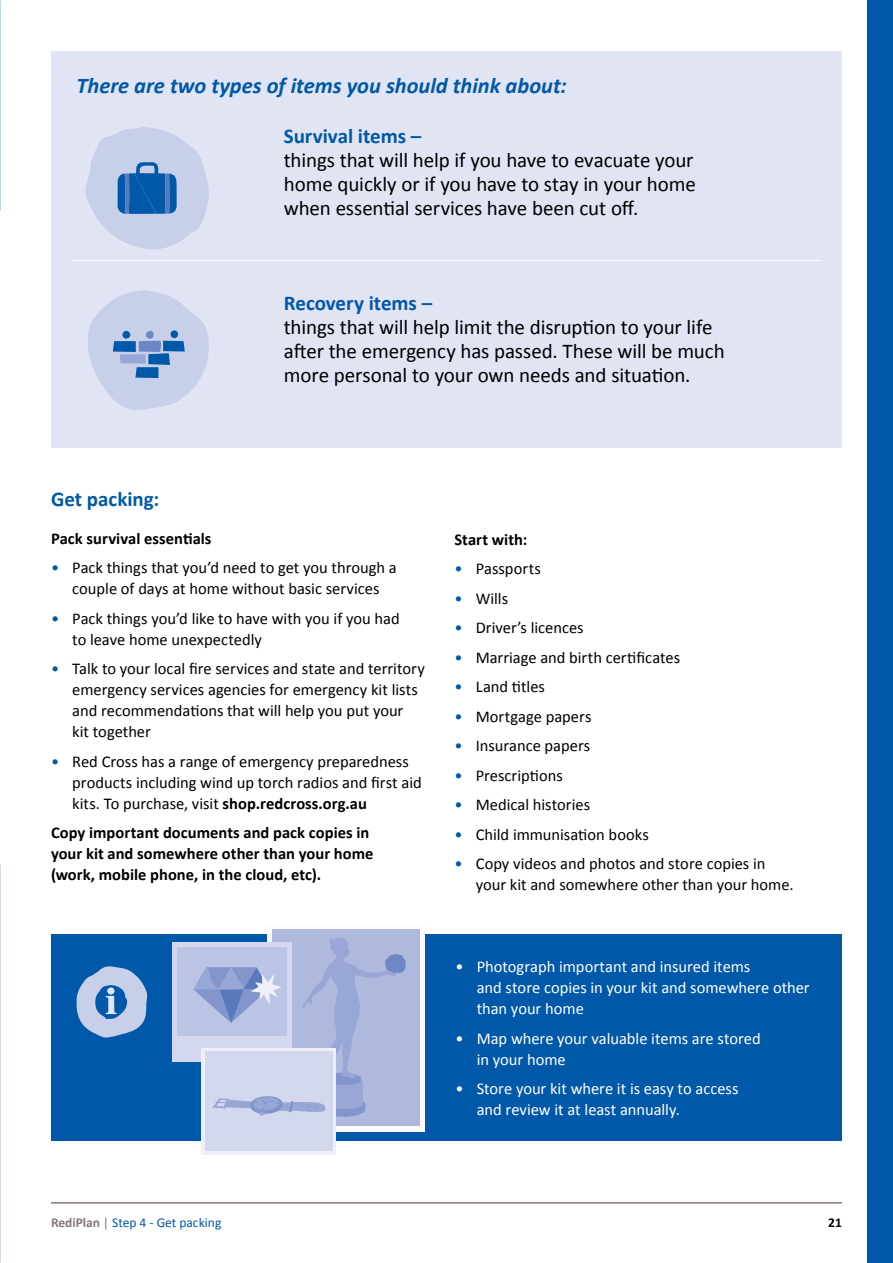
<style>
.page{position:relative;width:893px;height:1263px;background:#fff}
.page>*{position:absolute;margin:0;border:0;box-sizing:border-box;transform-origin:0 0}
.t1{font:italic 700 22.5px "Calibri";color:#0058a9}
.t2{font:21px/24px "Calibri";letter-spacing:-.005em;color:#000;text-align:justify}
.t3{font:700 21px "Calibri";color:#0058a9}
.t4{font:16.5px/21px "Calibri";color:#000}
.t5{font:16.5px/21px "Calibri";color:#fff}
.t6{font:700 16.5px/21px "Calibri";color:#000}
.t7{font:13.5px "Calibri";color:#0058a9}
.t8{font:700 13.5px "Calibri";color:#000}
.s1{color:#0058a9}
.s2{font-weight:700}
.s3{font-weight:700;color:#857777}
.s4{color:#857777}
</style>
<div class="page">
<hr style="left:51px;top:1202px;width:791px;height:1px;background:#857777">
<img style="left:0;top:198px;width:1px;height:939px">
<div style="left:867px;top:0;width:26px;height:1263px;background:#0058a9"></div>
<div style="left:51px;top:934px;width:791px;height:207px;background:#0058a9"></div>
<svg style="left:76px;top:966px;width:72px;height:72px"></svg>
<div style="left:268px;top:924px;width:157px;height:208px;background:#fffbfd"></div>
<div style="left:273px;top:929px;width:147px;height:197px;background:#afb9de"></div>
<div style="left:172px;top:942px;width:119px;height:120px;background:#d3d8ee"></div>
<div style="left:178px;top:947px;width:109px;height:89px;background:#bbc4e4"></div>
<div style="left:201px;top:1048px;width:134px;height:107px;background:#eeeff8"></div>
<div style="left:205px;top:1052px;width:127px;height:99px;background:#d3d8ee"></div>
<svg style="left:193px;top:938px;width:213px;height:179px"></svg>
<div style="left:51px;top:51px;width:791px;height:397px;background:#e1e4f3"></div>
<hr style="left:72px;top:260px;width:749px;height:1px;background:#fff">
<svg style="left:85px;top:127px;width:124px;height:122px"></svg>
<svg style="left:88px;top:290px;width:121px;height:120px"></svg>
<h1 class="t1" style="left:77px;top:72px;width:492px">There are two types of items you should think about:</h1>
<p class="t3" style="left:284px;top:123px;width:139px">Survival items –</p>
<p class="t2" style="left:284px;top:148px;width:414px">things that will help if you have to evacuate your home quickly or if you have to stay in your home when essential services have been cut off.</p>
<p class="t3" style="left:284px;top:290px;width:150px">Recovery items –</p>
<p class="t2" style="left:284px;top:315px;width:442px;text-align:left">things that will help limit the disruption to your life after the emergency has passed. These will be much more personal to your own needs and situation.</p>
<p class="t3" style="left:51px;top:485px;width:110px">Get packing:</p>
<p class="t6" style="left:51px;top:528px;width:162px">Pack survival essentials</p>
<p class="t4" style="left:51px;top:557px;width:347px;text-align:center"><span class="s1">•</span> Pack things that you’d need to get you through a couple of days at home without basic services</p>
<p class="t4" style="left:72px;top:608px;width:329px;text-indent:-21px"><span class="s1">•</span> Pack things you’d like to have with you if you had to leave home unexpectedly</p>
<p class="t4" style="left:72px;top:658px;width:354px;text-indent:-21px"><span class="s1">•</span> Talk to your local fire services and state and territory emergency services agencies for emergency kit lists and recommendations that will help you put your<br>kit together</p>
<p class="t4" style="left:72px;top:751px;width:351px;text-indent:-21px"><span class="s1">•</span> Red Cross has a range of emergency preparedness products including wind up torch radios and first aid kits. To purchase, visit <span class="s2">shop.redcross.org.au</span></p>
<p class="t6" style="left:51px;top:822px;width:324px">Copy important documents and pack copies in your kit and somewhere other than your home (work, mobile phone, in the cloud, etc).</p>
<p class="t6" style="left:454px;top:529px;width:74px">Start with:</p>
<p class="t4" style="left:454px;top:558px;width:88px"><span class="s1">•</span> Passports</p>
<p class="t4" style="left:454px;top:588px;width:55px"><span class="s1">•</span> Wills</p>
<p class="t4" style="left:454px;top:617px;width:131px"><span class="s1">•</span> Driver’s licences</p>
<p class="t4" style="left:454px;top:647px;width:227px"><span class="s1">•</span> Marriage and birth certificates</p>
<p class="t4" style="left:454px;top:676px;width:92px"><span class="s1">•</span> Land titles</p>
<p class="t4" style="left:454px;top:706px;width:139px"><span class="s1">•</span> Mortgage papers</p>
<p class="t4" style="left:454px;top:735px;width:137px"><span class="s1">•</span> Insurance papers</p>
<p class="t4" style="left:454px;top:765px;width:110px"><span class="s1">•</span> Prescriptions</p>
<p class="t4" style="left:454px;top:794px;width:137px"><span class="s1">•</span> Medical histories</p>
<p class="t4" style="left:454px;top:824px;width:196px"><span class="s1">•</span> Child immunisation books</p>
<p class="t4" style="left:476px;top:853px;width:319px;text-indent:-21px"><span class="s1">•</span> Copy videos and photos and store copies in your kit and somewhere other than your home.</p>
<p class="t5" style="left:477px;top:956px;width:334px;text-indent:-21px">• Photograph important and insured items<br>and store copies in your kit and somewhere other than your home</p>
<p class="t5" style="left:477px;top:1028px;width:286px;text-indent:-21px">• Map where your valuable items are stored in your home</p>
<p class="t5" style="left:477px;top:1078px;width:263px;text-indent:-21px">• Store your kit where it is easy to access and review it at least annually.</p>
<p class="t7" style="left:51px;top:1214px;width:172px"><span class="s3">RediPlan</span> <span class="s4">|</span> Step 4 - Get packing</p>
<p class="t8" style="left:828px;top:1214px;width:15px">21</p>
</div>
